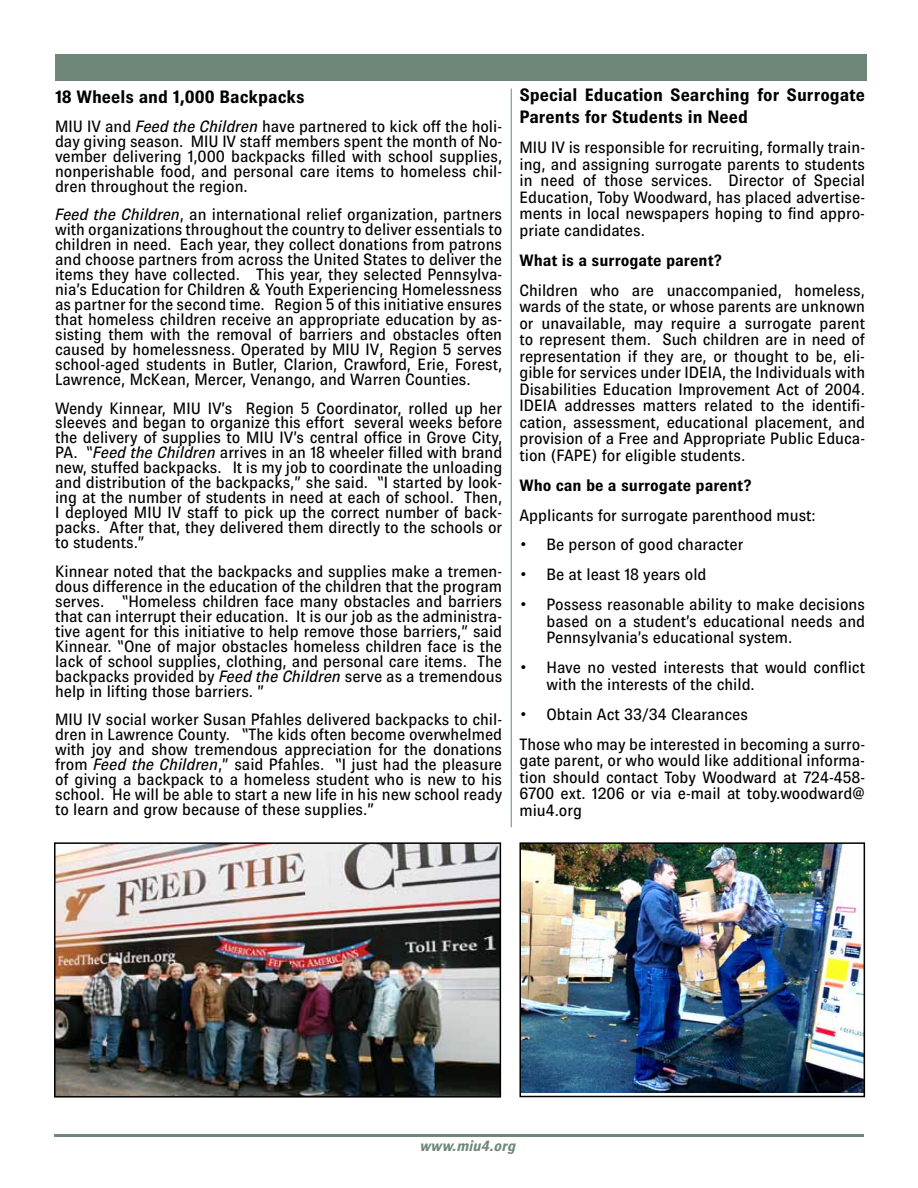
<style>
.page{position:relative;width:918px;height:1188px;background:#fff}
.page>*{position:absolute;margin:0;border:0;box-sizing:border-box;transform-origin:0 0}
.t1{font:700 18px/21.6px "Brown";color:#000}
.t2{font:16.5px/15px "Brown";color:#000;text-align:justify}
.t3{font:700 16.5px "Brown";color:#000}
.t4{font:italic 700 15px "Brown";color:#6e8778}
.s1{font-style:italic}
</style>
<div class="page">
<hr style="left:54px;top:1134px;width:810px;height:3px;background:#6e8778">
<div style="left:55px;top:54px;width:812px;height:26px;background:#6e8778"></div>
<img style="left:57px;top:845px;width:441px;height:250px">
<div style="left:54px;top:842px;width:447px;height:256px;border:2px solid #000"></div>
<hr style="left:511px;top:89px;width:1px;height:738px;background:#6e8778">
<img style="left:522px;top:845px;width:340px;height:248px">
<div style="left:519px;top:842px;width:346px;height:255px;border:2px solid #000"></div>
<p class="t1" style="left:55px;top:86px;width:251px">18 Wheels and 1,000 Backpacks</p>
<p class="t2" style="left:55px;top:118px;width:449px">MIU IV and <span class="s1">Feed the Children</span> have partnered to kick off the holi&shy;day giving season. MIU IV staff members spent the month of No&shy;vember delivering 1,000 backpacks filled with school supplies, nonperishable food, and personal care items to homeless chil&shy;dren throughout the region.</p>
<p class="t2" style="left:55px;top:207px;width:449px"><span class="s1">Feed the Children</span>, an international relief organization, partners with organizations throughout the country to deliver essentials to children in need. Each year, they collect donations from patrons and choose partners from across the United States to deliver the items they have collected. This year, they selected Pennsylva&shy;nia’s Education for Children &amp; Youth Experiencing Homelessness as partner for the second time. Region 5 of this initiative ensures that homeless children receive an appropriate education by as&shy;sisting them with the removal of barriers and obstacles often caused by homelessness. Operated by MIU IV, Region 5 serves school-aged students in Butler, Clarion, Crawford, Erie, Forest, Lawrence, McKean, Mercer, Venango, and Warren Counties.</p>
<p class="t2" style="left:55px;top:400px;width:449px">Wendy Kinnear, MIU IV’s Region 5 Coordinator, rolled up her sleeves and began to organize this effort several weeks before the delivery of supplies to MIU IV’s central office in Grove City, PA. “<span class="s1">Feed the Children</span> arrives in an 18 wheeler filled with brand new, stuffed backpacks. It is my job to coordinate the unloading and distribution of the backpacks,” she said. “I started by look&shy;ing at the number of students in need at each of school. Then, I deployed MIU IV staff to pick up the correct number of back&shy;packs. After that, they delivered them directly to the schools or to students.”</p>
<p class="t2" style="left:55px;top:564px;width:449px">Kinnear noted that the backpacks and supplies make a tremen&shy;dous difference in the education of the children that the program serves. “Homeless children face many obstacles and barriers that can interrupt their education. It is our job as the administra&shy;tive agent for this initiative to help remove those barriers,” said Kinnear. “One of major obstacles homeless children face is the lack of school supplies, clothing, and personal care items. The backpacks provided by <span class="s1">Feed the Children</span> serve as a tremendous help in lifting those barriers. ”</p>
<p class="t2" style="left:55px;top:712px;width:449px">MIU IV social worker Susan Pfahles delivered backpacks to chil&shy;dren in Lawrence County. “The kids often become overwhelmed with joy and show tremendous appreciation for the donations from <span class="s1">Feed the Children</span>,” said Pfahles. “I just had the pleasure of giving a backpack to a homeless student who is new to his school. He will be able to start a new life in his new school ready to learn and grow because of these supplies.”</p>
<p class="t1" style="left:519px;top:84px;width:347px">Special Education Searching for Surrogate<br>Parents for Students in Need</p>
<p class="t2" style="left:519px;top:139px;width:347px;line-height:16.5px">MIU IV is responsible for recruiting, formally train&shy;ing, and assigning surrogate parents to students in need of those services. Director of Special Education, Toby Woodward, has placed advertise&shy;ments in local newspapers hoping to find appro&shy;priate candidates.</p>
<p class="t3" style="left:519px;top:251px;width:204px">What is a surrogate parent?</p>
<p class="t2" style="left:519px;top:281px;width:347px;line-height:16.5px">Children who are unaccompanied, homeless, wards of the state, or whose parents are unknown or unavailable, may require a surrogate parent to represent them. Such children are in need of representation if they are, or thought to be, eli&shy;gible for services under IDEIA, the Individuals with Disabilities Education Improvement Act of 2004.<br>IDEIA addresses matters related to the identifi&shy;cation, assessment, educational placement, and provision of a Free and Appropriate Public Educa&shy;tion (FAPE) for eligible students.</p>
<p class="t3" style="left:519px;top:476px;width:233px">Who can be a surrogate parent?</p>
<p class="t2" style="left:519px;top:507px;width:298px">Applicants for surrogate parenthood must:</p>
<p class="t2" style="left:519px;top:537px;width:225px">• Be person of good character</p>
<p class="t2" style="left:519px;top:567px;width:188px">• Be at least 18 years old</p>
<p class="t2" style="left:546px;top:596px;width:320px;line-height:16.5px;text-indent:-27px">• Possess reasonable ability to make decisions based on a student’s educational needs and Pennsylvania’s educational system.</p>
<p class="t2" style="left:546px;top:659px;width:320px;line-height:16.5px;text-indent:-27px">• Have no vested interests that would conflict with the interests of the child.</p>
<p class="t2" style="left:519px;top:699px;width:347px;line-height:30px">• Obtain Act 33/34 Clearances<br>Those who may be interested in becoming a surro-</p>
<p class="t2" style="left:519px;top:752px;width:347px;line-height:16.5px">gate parent, or who would like additional informa&shy;tion should contact Toby Woodward at 724-458- 6700 ext. 1206 or via e-mail at toby.woodward@ miu4.org</p>
<p class="t4" style="left:420px;top:1138px;width:97px">www.miu4.org</p>
</div>
